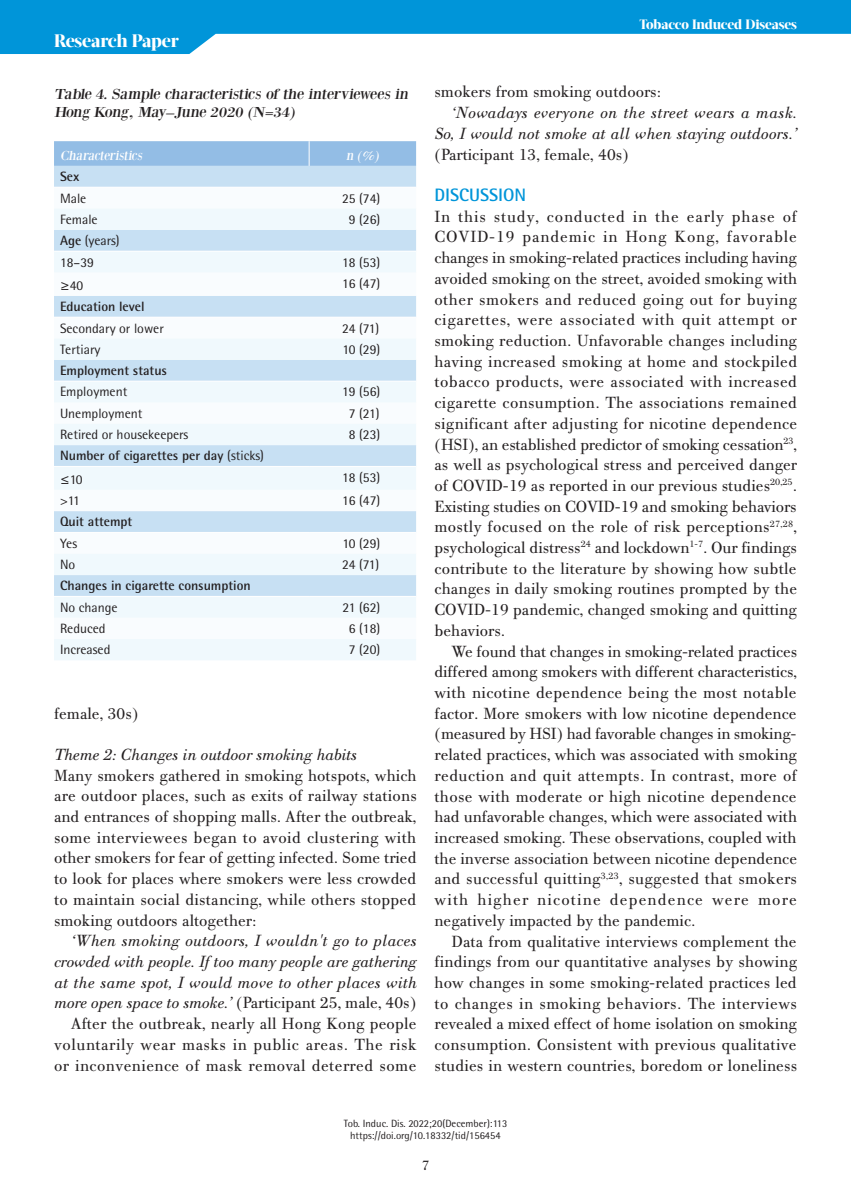
<style>
.page{position:relative;width:851px;height:1191px;background:#fff}
.page>*{position:absolute;margin:0;border:0;box-sizing:border-box;transform-origin:0 0}
.t1{font:800 18px "Acta Display W04";letter-spacing:-.01em;color:#fff}
.t2{font:700 18px "Rotis Semi Sans Hel";color:#0095d9}
.t3{font:17.25px/20.7px "PF Bodoni Text";color:#231f20;text-align:justify}
.t4{font:italic 17.25px/20.7px "PF Bodoni Text";letter-spacing:.01em;color:#231f20;text-align:right}
.t5{font:15px/18px "Bodoni XT";color:#231f20;scale:1.1 1}
.t6{font:15px "PF Bodoni Text";color:#231f20}
.t7{font:13.5px/21.3px "Rotis Semi Sans Hel";color:#231f20}
.t8{font:700 13.5px/23.4px "Rotis Semi Sans Hel";color:#231f20}
.t9{font:800 13.5px "Acta Display W04";letter-spacing:-.01em;color:#fff}
.t10{font:13.5px "Bodoni XT";color:#fff}
.t11{font:10.5px/12.6px "Rotis Semi Sans Hel";color:#231f20;text-align:center}
.s1{font-weight:700}
.s2{font-family:"Georgia";font-size:15px}
.s3{font-weight:400}
.s4{font-family:"Georgia";font-weight:400;font-size:15px}
.s5{font-style:normal}
</style>
<div class="page">
<svg style="left:0;top:0;width:850px;height:54px;fill:#0095d9"></svg>
<div style="left:54px;top:166px;width:362px;height:21px;background:#c7e0f3"></div>
<svg style="left:54px;top:209px;width:362px;height:451px"></svg>
<svg style="left:54px;top:141px;width:362px;height:25px;background:#94bde5"></svg>
<hr style="left:54px;top:251px;width:255px;height:1px;background:#fff">
<hr style="left:309px;top:251px;width:107px;height:1px;background:#fff">
<hr style="left:54px;top:317px;width:255px;height:1px;background:#fff">
<hr style="left:309px;top:317px;width:107px;height:1px;background:#fff">
<hr style="left:54px;top:381px;width:255px;height:1px;background:#fff">
<hr style="left:309px;top:381px;width:107px;height:1px;background:#fff">
<hr style="left:54px;top:466px;width:255px;height:1px;background:#fff">
<hr style="left:309px;top:466px;width:107px;height:1px;background:#fff">
<hr style="left:54px;top:532px;width:255px;height:1px;background:#fff">
<hr style="left:309px;top:532px;width:107px;height:1px;background:#fff">
<hr style="left:54px;top:596px;width:255px;height:1px;background:#fff">
<hr style="left:309px;top:596px;width:107px;height:1px;background:#fff">
<p class="t1" style="left:54px;top:30px;width:126px">Research Paper</p>
<p class="t5" style="left:54px;top:85px;width:326px">Table 4. Sample characteristics of the interviewees in<br>Hong Kong, May–June 2020 (N=34)</p>
<p class="t10" style="left:60px;top:147px;width:86px">Characteristics</p>
<p class="t10" style="left:346px;top:147px;width:36px">n (%)</p>
<p class="t8" style="left:60px;top:165px;width:21px">Sex</p>
<p class="t7" style="left:60px;top:187px;width:28px">Male</p>
<p class="t7" style="left:342px;top:187px;width:40px">25 (74)</p>
<p class="t7" style="left:60px;top:208px;width:39px">Female</p>
<p class="t7" style="left:349px;top:208px;width:33px">9 (26)</p>
<p class="t7" style="left:60px;top:230px;width:61px"><span class="s1">Age</span> (years)<br>18–39</p>
<p class="t7" style="left:342px;top:251px;width:40px">18 (53)</p>
<p class="t7" style="left:60px;top:274px;width:25px"><span class="s2">≥</span>40</p>
<p class="t7" style="left:342px;top:272px;width:40px">16 (47)</p>
<p class="t8" style="left:60px;top:295px;width:86px">Education level</p>
<p class="t7" style="left:60px;top:317px;width:105px">Secondary or lower</p>
<p class="t7" style="left:342px;top:317px;width:39px">24 (71)</p>
<p class="t7" style="left:60px;top:338px;width:42px">Tertiary</p>
<p class="t7" style="left:342px;top:338px;width:39px">10 (29)</p>
<p class="t8" style="left:60px;top:359px;width:108px">Employment status</p>
<p class="t7" style="left:60px;top:381px;width:69px">Employment</p>
<p class="t7" style="left:342px;top:381px;width:40px">19 (56)</p>
<p class="t7" style="left:60px;top:402px;width:84px">Unemployment</p>
<p class="t7" style="left:349px;top:402px;width:32px">7 (21)</p>
<p class="t7" style="left:60px;top:424px;width:130px">Retired or housekeepers</p>
<p class="t7" style="left:349px;top:424px;width:33px">8 (23)</p>
<p class="t8" style="left:60px;top:444px;width:205px">Number of cigarettes per day <span class="s3">(sticks) </span><span class="s4">≤</span><span class="s3">10</span></p>
<p class="t7" style="left:342px;top:466px;width:40px">18 (53)</p>
<p class="t7" style="left:60px;top:490px;width:21px">&gt;11</p>
<p class="t7" style="left:342px;top:490px;width:40px">16 (47)</p>
<p class="t8" style="left:60px;top:510px;width:74px">Quit attempt</p>
<p class="t7" style="left:60px;top:532px;width:19px">Yes</p>
<p class="t7" style="left:342px;top:532px;width:39px">10 (29)</p>
<p class="t7" style="left:60px;top:554px;width:17px">No</p>
<p class="t7" style="left:342px;top:554px;width:39px">24 (71)</p>
<p class="t8" style="left:60px;top:574px;width:192px">Changes in cigarette consumption</p>
<p class="t7" style="left:60px;top:596px;width:59px">No change</p>
<p class="t7" style="left:342px;top:596px;width:39px">21 (62)</p>
<p class="t7" style="left:60px;top:618px;width:47px">Reduced</p>
<p class="t7" style="left:349px;top:618px;width:33px">6 (18)</p>
<p class="t7" style="left:60px;top:639px;width:52px">Increased</p>
<p class="t7" style="left:349px;top:639px;width:33px">7 (20)</p>
<p class="t3" style="left:54px;top:703px;width:86px">female, 30s)</p>
<p class="t4" style="left:54px;top:744px;width:304px">Theme 2: Changes in outdoor smoking habits</p>
<p class="t3" style="left:54px;top:765px;width:364px">Many smokers gathered in smoking hotspots, which are outdoor places, such as exits of railway stations and entrances of shopping malls. After the outbreak, some interviewees began to avoid clustering with other smokers for fear of getting infected. Some tried to look for places where smokers were less crowded to maintain social distancing, while others stopped smoking outdoors altogether:</p>
<p class="t4" style="left:54px;top:930px;width:364px">‘When smoking outdoors, I wouldn't go to places crowded with people. If too many people are gathering at the same spot, I would move to other places with more open space to smoke.’ <span class="s5">(Participant 25, male, 40s)<br>After the outbreak, nearly all Hong Kong people voluntarily wear masks in public areas. The risk or inconvenience of mask removal deterred some</span></p>
<p class="t9" style="left:639px;top:17px;width:159px">Tobacco Induced Diseases</p>
<p class="t3" style="left:434px;top:82px;width:228px">smokers from smoking outdoors:</p>
<p class="t4" style="left:434px;top:102px;width:364px">‘Nowadays everyone on the street wears a mask.<br>So, I would not smoke at all when staying outdoors.’</p>
<p class="t3" style="left:434px;top:144px;width:196px">(Participant 13, female, 40s)</p>
<p class="t2" style="left:434px;top:184px;width:93px">DISCUSSION</p>
<p class="t3" style="left:434px;top:206px;width:364px">In this study, conducted in the early phase of COVID-19 pandemic in Hong Kong, favorable changes in smoking-related practices including having avoided smoking on the street, avoided smoking with other smokers and reduced going out for buying cigarettes, were associated with quit attempt or smoking reduction. Unfavorable changes including having increased smoking at home and stockpiled tobacco products, were associated with increased cigarette consumption. The associations remained significant after adjusting for nicotine dependence (HSI), an established predictor of smoking cessation<sup>23</sup>, as well as psychological stress and perceived danger of COVID-19 as reported in our previous studies<sup>20,25</sup>.<br>Existing studies on COVID-19 and smoking behaviors mostly focused on the role of risk perceptions<sup>27,28</sup>, psychological distress<sup>24</sup> and lockdown<sup>1-7</sup>. Our findings contribute to the literature by showing how subtle changes in daily smoking routines prompted by the COVID-19 pandemic, changed smoking and quitting behaviors.</p>
<p class="t3" style="left:434px;top:641px;width:364px;text-indent:17px">We found that changes in smoking-related practices differed among smokers with different characteristics, with nicotine dependence being the most notable factor. More smokers with low nicotine dependence (measured by HSI) had favorable changes in smoking&shy;related practices, which was associated with smoking reduction and quit attempts. In contrast, more of those with moderate or high nicotine dependence had unfavorable changes, which were associated with increased smoking. These observations, coupled with the inverse association between nicotine dependence and successful quitting<sup>3,23</sup>, suggested that smokers with higher nicotine dependence were more negatively impacted by the pandemic.</p>
<p class="t3" style="left:434px;top:931px;width:364px;text-indent:17px">Data from qualitative interviews complement the findings from our quantitative analyses by showing how changes in some smoking-related practices led to changes in smoking behaviors. The interviews revealed a mixed effect of home isolation on smoking consumption. Consistent with previous qualitative studies in western countries, boredom or loneliness</p>
<p class="t11" style="left:343px;top:1116px;width:165px">Tob. Induc. Dis. 2022;20(December):113 https://doi.org/10.18332/tid/156454</p>
<p class="t6" style="left:421px;top:1156px;width:9px">7</p>
</div>
